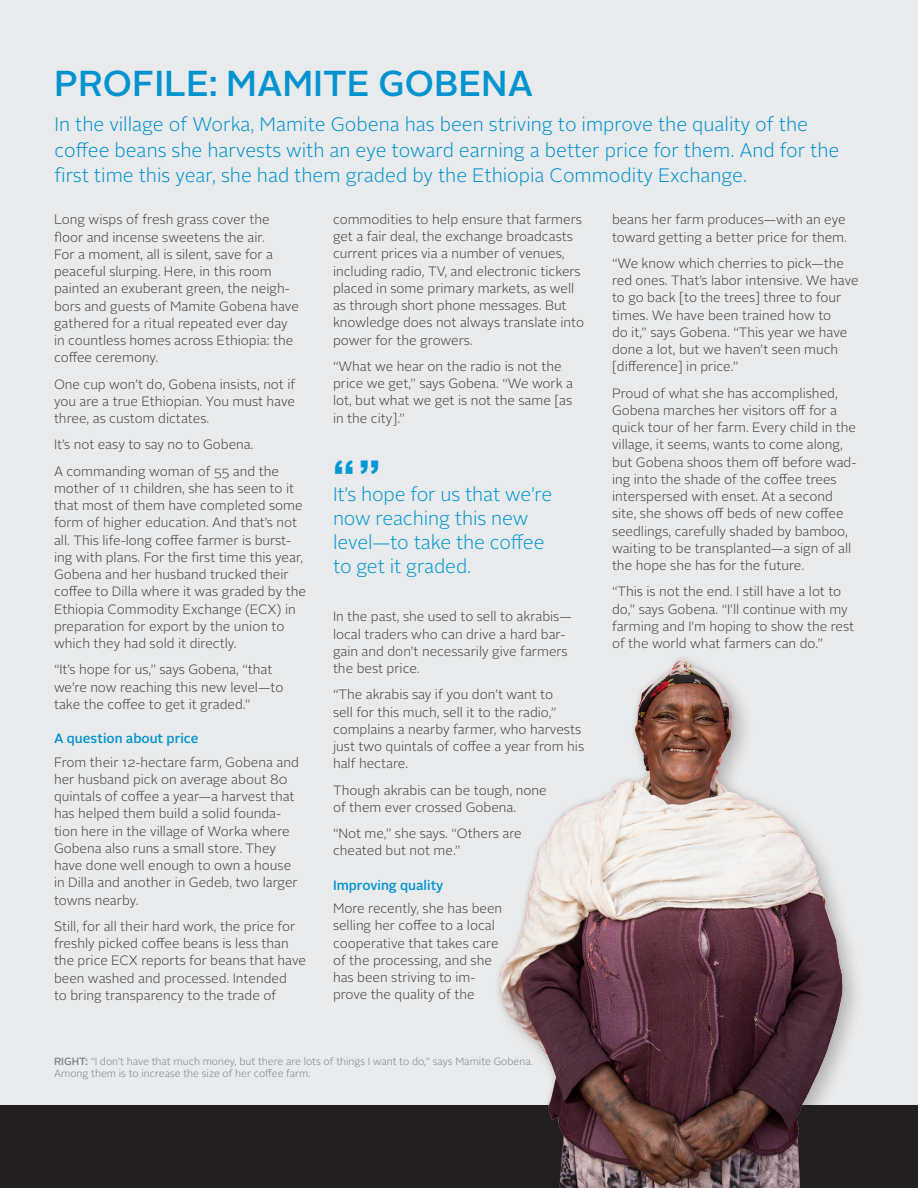
<style>
.page{position:relative;width:918px;height:1188px;background:#e9eaeb}
.page>*{position:absolute;margin:0;border:0;box-sizing:border-box;transform-origin:0 0}
.Profile__inline_quot{font:700 45px "Alright Sans";color:#0099d4}
.Profile_Head_A{font:500 36px "Alright Sans";color:#0093d0}
.Profile_Deck{font:300 19.5px/25.5px "Alright Sans";color:#0093d0}
.Profile__inline_quot-2{font:300 19.5px/24px "Alright Sans";letter-spacing:-.005em;color:#0099d4}
.Body{font:300 13.5px/17.2px "Alright Sans";color:#41413f}
.Head_C{font:500 13.5px "Alright Sans";color:#0093d0}
.t1{font:300 10.5px/12.8px "Alright Sans";color:#808285}
.s1{font-weight:500}
</style>
<div class="page">
<div style="left:0;top:1105px;width:918px;height:83px;background:#231f20"></div>
<img style="left:498px;top:658px;width:358px;height:530px">
<p class="Profile_Head_A" style="left:54px;top:58px;width:481px">PROFILE: MAMITE GOBENA</p>
<p class="Profile_Deck" style="left:55px;top:112px;width:787px">In the village of Worka, Mamite Gobena has been striving to improve the quality of the coffee beans she harvests with an eye toward earning a better price for them. And for the first time this year, she had them graded by the Ethiopia Commodity Exchange.</p>
<p class="Body" style="left:54px;top:211px;width:246px">Long wisps of fresh grass cover the floor and incense sweetens the air.<br>For a moment, all is silent, save for a peaceful slurping. Here, in this room painted an exuberant green, the neigh&shy;bors and guests of Mamite Gobena have gathered for a ritual repeated ever day in countless homes across Ethiopia: the coffee ceremony.</p>
<p class="Body" style="left:54px;top:375px;width:243px;text-align:justify">One cup won’t do, Gobena insists, not if you are a true Ethiopian. You must have three, as custom dictates.</p>
<p class="Body" style="left:54px;top:436px;width:201px">It’s not easy to say no to Gobena.</p>
<p class="Body" style="left:54px;top:462px;width:253px">A commanding woman of 55 and the mother of 11 children, she has seen to it that most of them have completed some form of higher education. And that’s not all. This life-long coffee farmer is burst&shy;ing with plans. For the first time this year, Gobena and her husband trucked their coffee to Dilla where it was graded by the Ethiopia Commodity Exchange (ECX) in preparation for export by the union to which they had sold it directly.</p>
<p class="Body" style="left:54px;top:661px;width:231px">“It’s hope for us,” says Gobena, “that we’re now reaching this new level—to take the coffee to get it graded.”</p>
<p class="Head_C" style="left:54px;top:729px;width:146px">A question about price</p>
<p class="Body" style="left:54px;top:753px;width:246px">From their 12-hectare farm, Gobena and her husband pick on average about 80 quintals of coffee a year—a harvest that has helped them build a solid founda&shy;tion here in the village of Worka where Gobena also runs a small store. They have done well enough to own a house in Dilla and another in Gedeb, two larger towns nearby.</p>
<p class="Body" style="left:54px;top:918px;width:254px">Still, for all their hard work, the price for freshly picked coffee beans is less than the price ECX reports for beans that have been washed and processed. Intended<br>to bring transparency to the trade of</p>
<p class="Body" style="left:333px;top:211px;width:253px">commodities to help ensure that farmers get a fair deal, the exchange broadcasts current prices via a number of venues, including radio, TV, and electronic tickers placed in some primary markets, as well as through short phone messages. But knowledge does not always translate into power for the growers.</p>
<p class="Body" style="left:333px;top:358px;width:242px">“What we hear on the radio is not the price we get,” says Gobena. “We work a lot, but what we get is not the same [as in the city].”</p>
<p class="Profile__inline_quot" style="left:333px;top:445px;width:49px">“”</p>
<p class="Profile__inline_quot-2" style="left:333px;top:482px;width:221px">It’s hope for us that we’re now reaching this new level—to take the coffee to get it graded.</p>
<p class="Body" style="left:333px;top:608px;width:240px">In the past, she used to sell to akrabis— local traders who can drive a hard bar&shy;gain and don’t necessarily give farmers the best price.</p>
<p class="Body" style="left:333px;top:686px;width:253px">“The akrabis say if you don’t want to<br>sell for this much, sell it to the radio,” complains a nearby farmer, who harvests just two quintals of coffee a year from his half hectare.</p>
<p class="Body" style="left:333px;top:782px;width:215px">Though akrabis can be tough, none of them ever crossed Gobena.</p>
<p class="Body" style="left:333px;top:825px;width:190px">“Not me,” she says. “Others are cheated but not me.”</p>
<p class="Head_C" style="left:333px;top:876px;width:112px">Improving quality</p>
<p class="Body" style="left:333px;top:900px;width:171px">More recently, she has been selling her coffee to a local cooperative that takes care of the processing, and she has been striving to im&shy;prove the quality of the</p>
<p class="t1" style="left:54px;top:1055px;width:481px"><span class="s1">RIGHT:</span> “I don’t have that much money, but there are lots of things I want to do,” says Mamite Gobena.<br>Among them is to increase the size of her coffee farm.</p>
<p class="Body" style="left:612px;top:211px;width:237px">beans her farm produces—with an eye toward getting a better price for them.</p>
<p class="Body" style="left:612px;top:255px;width:248px">“We know which cherries to pick—the red ones. That’s labor intensive. We have to go back [to the trees] three to four times. We have been trained how to<br>do it,” says Gobena. “This year we have done a lot, but we haven’t seen much [difference] in price.”</p>
<p class="Body" style="left:612px;top:384px;width:246px">Proud of what she has accomplished, Gobena marches her visitors off for a quick tour of her farm. Every child in the village, it seems, wants to come along, but Gobena shoos them off before wad&shy;ing into the shade of the coffee trees interspersed with enset. At a second site, she shows off beds of new coffee seedlings, carefully shaded by bamboo, waiting to be transplanted—a sign of all the hope she has for the future.</p>
<p class="Body" style="left:612px;top:583px;width:244px">“This is not the end. I still have a lot to do,” says Gobena. “I’ll continue with my farming and I’m hoping to show the rest of the world what farmers can do.”</p>
</div>
